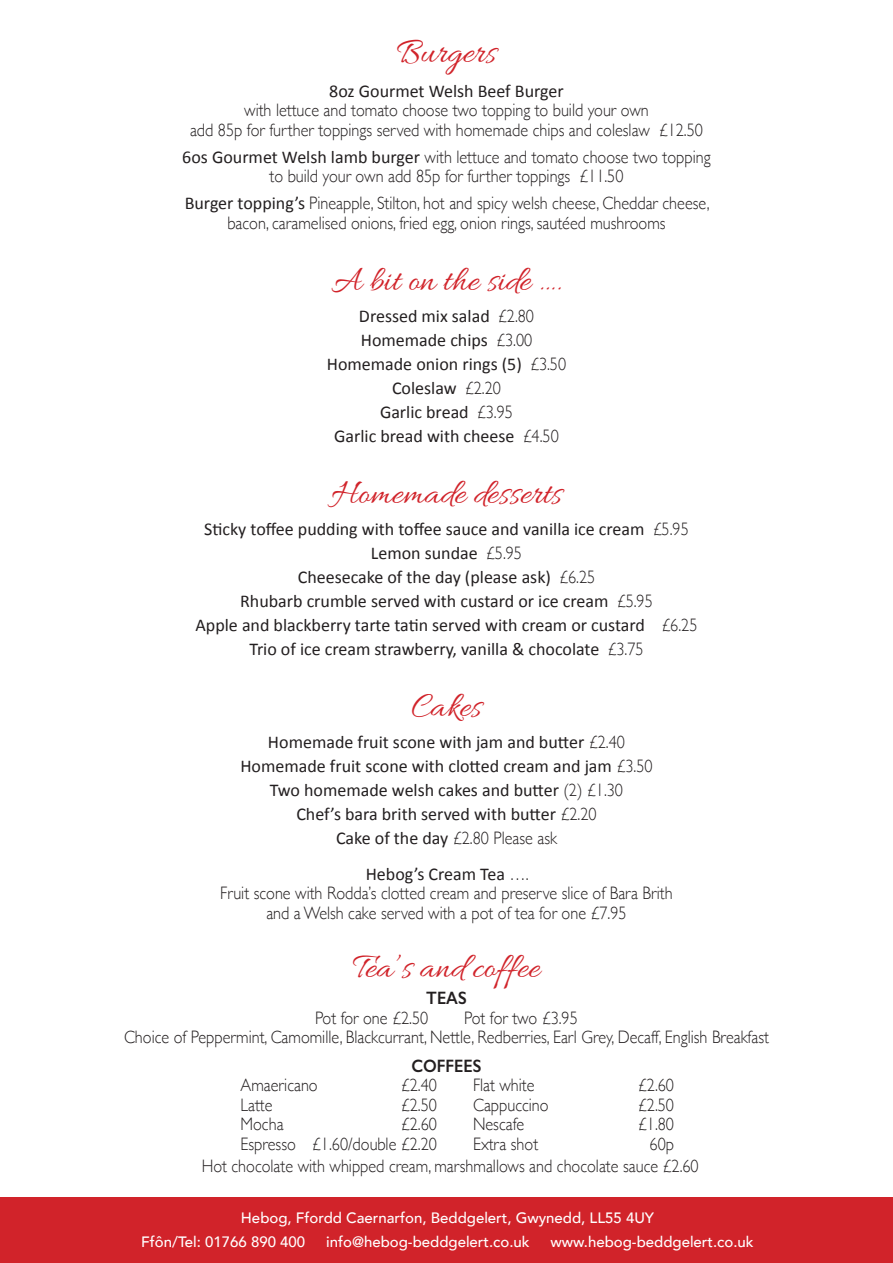
<style>
.page{position:relative;width:893px;height:1263px;background:#fff}
.page>*{position:absolute;margin:0;border:0;box-sizing:border-box;transform-origin:0 0}
.t1{font:36px "Allura";color:#d1232a}
.t2{font:300 18px "Gill Sans";color:#231f20;scale:.9 1}
.t3{font:18px "Calibri";color:#231f20}
.t4{font:600 18px "Gill Sans";color:#231f20;scale:.9 1}
.t5{font:500 15px "Avenir";color:#fff}
.s1{font-family:"Calibri";font-weight:400}
.s2{font-family:"Gill Sans";font-weight:300}
</style>
<div class="page">
<div style="left:0;top:1198px;width:893px;height:65px;background:#d1232a"></div>
<p class="t1" style="left:397px;top:32px;width:101px">Burgers</p>
<p class="t3" style="left:329px;top:79px;width:236px">8oz Gourmet Welsh Beef Burger</p>
<p class="t2" style="left:244px;top:96px;width:451px">with lettuce and tomato choose two topping to build your own</p>
<p class="t2" style="left:190px;top:116px;width:571px">add 85p for further toppings served with homemade chips and coleslaw £12.50</p>
<p class="t2" style="left:182px;top:143px;width:589px"><span class="s1">6os Gourmet Welsh lamb burger</span> with lettuce and tomato choose two topping</p>
<p class="t2" style="left:270px;top:162px;width:395px">to build your own add 85p for further toppings £11.50</p>
<p class="t2" style="left:185px;top:189px;width:585px"><span class="s1">Burger topping’s</span> Pineapple, Stilton, hot and spicy welsh cheese, Cheddar cheese,</p>
<p class="t2" style="left:227px;top:209px;width:488px">bacon, caramelised onions, fried egg, onion rings, sautéed mushrooms</p>
<p class="t1" style="left:331px;top:260px;width:232px">A bit on the side ….</p>
<p class="t3" style="left:359px;top:304px;width:177px">Dressed mix salad <span class="s2">£2.80</span></p>
<p class="t3" style="left:361px;top:328px;width:173px">Homemade chips <span class="s2">£3.00</span></p>
<p class="t3" style="left:327px;top:352px;width:241px">Homemade onion rings (5) <span class="s2">£3.50</span></p>
<p class="t3" style="left:392px;top:376px;width:110px">Coleslaw <span class="s2">£2.20</span></p>
<p class="t3" style="left:380px;top:400px;width:134px">Garlic bread <span class="s2">£3.95</span></p>
<p class="t3" style="left:334px;top:424px;width:226px">Garlic bread with cheese <span class="s2">£4.50</span></p>
<p class="t1" style="left:331px;top:473px;width:232px">Homemade desserts</p>
<p class="t3" style="left:204px;top:517px;width:486px">Sticky toffee pudding with toffee sauce and vanilla ice cream <span class="s2">£5.95</span></p>
<p class="t3" style="left:371px;top:541px;width:153px">Lemon sundae <span class="s2">£5.95</span></p>
<p class="t3" style="left:298px;top:565px;width:299px">Cheesecake of the day (please ask) <span class="s2">£6.25</span></p>
<p class="t3" style="left:240px;top:589px;width:414px">Rhubarb crumble served with custard or ice cream <span class="s2">£5.95</span></p>
<p class="t3" style="left:196px;top:613px;width:503px">Apple and blackberry tarte tatin served with cream or custard <span class="s2">£6.25</span></p>
<p class="t3" style="left:249px;top:637px;width:396px">Trio of ice cream strawberry, vanilla &amp; chocolate <span class="s2">£3.75</span></p>
<p class="t1" style="left:411px;top:686px;width:72px">Cakes</p>
<p class="t3" style="left:268px;top:730px;width:358px">Homemade fruit scone with jam and butter <span class="s2">£2.40</span></p>
<p class="t3" style="left:240px;top:754px;width:414px">Homemade fruit scone with clotted cream and jam <span class="s2">£3.50</span></p>
<p class="t3" style="left:270px;top:778px;width:355px">Two homemade welsh cakes and butter <span class="s2">(2) £1.30</span></p>
<p class="t3" style="left:296px;top:802px;width:302px">Chef’s bara brith served with butter <span class="s2">£2.20</span></p>
<p class="t2" style="left:336px;top:824px;width:247px"><span class="s1">Cake of the day</span> £2.80 Please ask</p>
<p class="t3" style="left:366px;top:862px;width:164px">Hebog’s Cream Tea <span class="s2">….</span></p>
<p class="t2" style="left:220px;top:879px;width:504px">Fruit scone with Rodda’s clotted cream and preserve slice of Bara Brith</p>
<p class="t2" style="left:266px;top:899px;width:402px">and a Welsh cake served with a pot of tea for one £7.95</p>
<p class="t1" style="left:353px;top:947px;width:189px">Tea’s and coffee</p>
<p class="t4" style="left:426px;top:987px;width:46px">TEAS</p>
<p class="t2" style="left:315px;top:1004px;width:127px">Pot for one £2.50</p>
<p class="t2" style="left:464px;top:1004px;width:128px">Pot for two £3.95</p>
<p class="t2" style="left:124px;top:1023px;width:718px">Choice of Peppermint, Camomille, Blackcurrant, Nettle, Redberries, Earl Grey, Decaff, English Breakfast</p>
<p class="t4" style="left:412px;top:1055px;width:79px">COFFEES</p>
<p class="t2" style="left:241px;top:1071px;width:87px">Amaericano</p>
<p class="t2" style="left:401px;top:1071px;width:42px">£2.40</p>
<p class="t2" style="left:473px;top:1071px;width:70px">Flat white</p>
<p class="t2" style="left:638px;top:1071px;width:42px">£2.60</p>
<p class="t2" style="left:241px;top:1091px;width:37px">Latte</p>
<p class="t2" style="left:401px;top:1091px;width:42px">£2.50</p>
<p class="t2" style="left:473px;top:1091px;width:86px">Cappuccino</p>
<p class="t2" style="left:638px;top:1091px;width:42px">£2.50</p>
<p class="t2" style="left:241px;top:1110px;width:49px">Mocha</p>
<p class="t2" style="left:401px;top:1110px;width:42px">£2.60</p>
<p class="t2" style="left:473px;top:1110px;width:58px">Nescafe</p>
<p class="t2" style="left:638px;top:1110px;width:42px">£1.80</p>
<p class="t2" style="left:241px;top:1130px;width:220px">Espresso £1.60/double £2.20</p>
<p class="t2" style="left:473px;top:1130px;width:74px">Extra shot</p>
<p class="t2" style="left:650px;top:1130px;width:29px">60p</p>
<p class="t2" style="left:202px;top:1152px;width:554px">Hot chocolate with whipped cream, marshmallows and chocolate sauce £2.60</p>
<p class="t5" style="left:241px;top:1204px;width:415px">Hebog, Ffordd Caernarfon, Beddgelert, Gwynedd, LL55 4UY</p>
<p class="t5" style="left:141px;top:1228px;width:165px">Ffôn/Tel: 01766 890 400</p>
<p class="t5" style="left:326px;top:1228px;width:205px">info@hebog-beddgelert.co.uk</p>
<p class="t5" style="left:550px;top:1228px;width:205px">www.hebog-beddgelert.co.uk</p>
</div>
